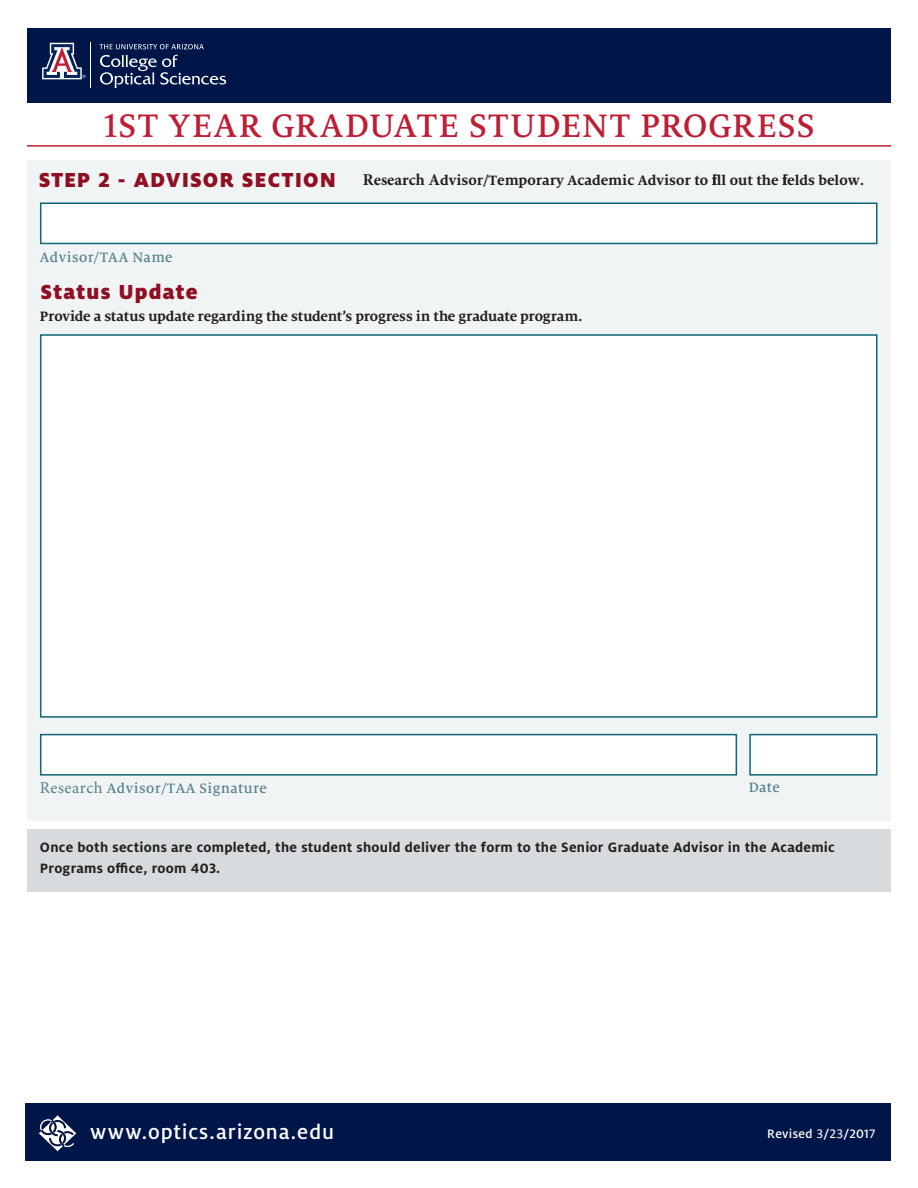
<style>
.page{position:relative;width:918px;height:1188px;background:#fff}
.page>*{position:absolute;margin:0;border:0;box-sizing:border-box;transform-origin:0 0}
.t1{font:500 36px "Milo Serif OT";letter-spacing:.035em;color:#be1e35}
.t2{font:500 22.5px "Milo OT";letter-spacing:.04em;color:#fff}
.t3{font:900 22.5px "Milo OT";letter-spacing:.045em;color:#8f0f23}
.t4{font:700 15px "Milo Serif OT";color:#231f20}
.t5{font:700 15px/21px "Milo OT";letter-spacing:.02em;color:#231f20}
.t6{font:500 15px "Milo Serif OT";letter-spacing:.03em;color:#54818b}
.t7{font:500 13.5px "Milo OT";letter-spacing:.025em;color:#fff}
.s1{font-family:"Milo OT";font-weight:900;font-size:22.5px;color:#8f0f23}
.s2{font-family:"Minion Pro";font-size:16.5px}
.s3{font-family:"Minion Pro";font-weight:400;font-size:16.5px}
.s4{font-family:"Calibri";font-weight:400}
</style>
<div class="page">
<div style="left:27px;top:28px;width:864px;height:75px;background:#001649"></div>
<svg style="left:42px;top:43px;width:44px;height:36px"></svg>
<hr style="left:91px;top:43px;width:1px;height:45px;background:#fff">
<svg style="left:100px;top:55px;width:126px;height:33px"></svg>
<svg style="left:99px;top:44px;width:105px;height:5px"></svg>
<div style="left:26px;top:1104px;width:865px;height:57px;background:#001649"></div>
<div style="left:27px;top:161px;width:864px;height:660px;background:#f1f4f4"></div>
<div style="left:40px;top:202px;width:838px;height:42px;background:#fff;border:2px solid #0d6772"></div>
<hr style="left:27px;top:145px;width:864px;height:2px;background:#be1e35">
<img style="left:39px;top:1115px;width:37px;height:37px">
<div style="left:40px;top:334px;width:838px;height:384px;background:#fff;border:2px solid #0d6772"></div>
<div style="left:40px;top:734px;width:697px;height:42px;background:#fff;border:2px solid #0d6772"></div>
<div style="left:749px;top:734px;width:129px;height:42px;background:#fff;border:2px solid #0d6772"></div>
<div style="left:27px;top:830px;width:864px;height:62px;background:#d7dbdd"></div>
<h1 class="t1" style="left:103px;top:107px;width:713px">1ST YEAR GRADUATE STUDENT PROGRESS</h1>
<p class="t4" style="left:39px;top:173px;width:827px"><span class="s1">STEP 2 - ADVISOR SECTION</span> <span class="s2">Research A</span>dvisor/Temporary Academic Advisor to fill out the fields below.</p>
<p class="t6" style="left:40px;top:249px;width:134px">Advisor/TAA Name</p>
<h2 class="t3" style="left:41px;top:279px;width:159px">Status Update</h2>
<p class="t4" style="left:40px;top:308px;width:544px">Provide a status update regarding the student’s progress in the graduate program.</p>
<p class="t6" style="left:40px;top:780px;width:228px"><span class="s3">Research</span> Advisor/TAA Signature</p>
<p class="t6" style="left:749px;top:779px;width:32px">Date</p>
<p class="t5" style="left:40px;top:837px;width:796px">Once both sections are completed, the student should deliver the form to the Senior Graduate Advisor in the Academic<br>Programs office, room 403.</p>
<h2 class="t2" style="left:90px;top:1120px;width:245px">www.optics.arizona.edu</h2>
<p class="t7" style="left:767px;top:1127px;width:110px">Revised <span class="s4">3</span>/<span class="s4">23</span>/201<span class="s4">7</span></p>
</div>
